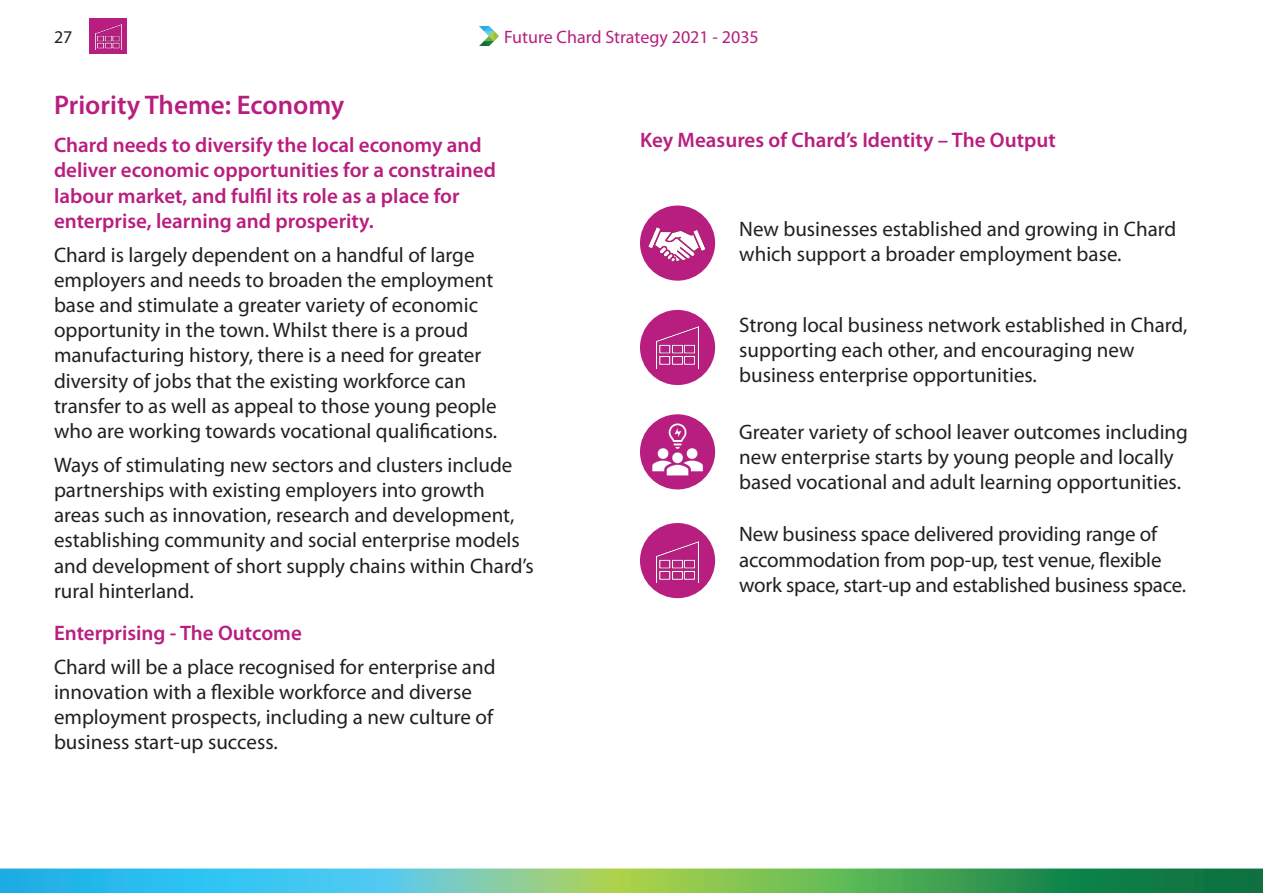
<style>
.page{position:relative;width:1263px;height:893px;background:#fff}
.page>*{position:absolute;margin:0;border:0;box-sizing:border-box;transform-origin:0 0}
.t1{font:600 27px "Myriad Pro";color:#b81e7f}
.t2{font:21px/25.2px "Myriad Pro";color:#231f20}
.t3{font:600 21px/25.2px "Myriad Pro";color:#b81e7f}
.t4{font:18px "Myriad Pro";color:#b81e7f}
.t5{font:18px "Myriad Pro";color:#231f20}
</style>
<div class="page">
<img style="left:480px;top:27px;width:19px;height:18px">
<div style="left:89px;top:18px;width:37px;height:36px;background:#b81e7f"></div>
<svg style="left:0;top:868px;width:1263px;height:25px"></svg>
<div style="left:640px;top:206px;width:75px;height:75px;background:#b81e7f;border-radius:50%"></div>
<div style="left:640px;top:414px;width:75px;height:75px;background:#b81e7f;border-radius:50%"></div>
<div style="left:640px;top:310px;width:75px;height:75px;background:#b81e7f;border-radius:50%"></div>
<div style="left:640px;top:523px;width:75px;height:75px;background:#b81e7f;border-radius:50%"></div>
<img style="left:96px;top:25px;width:25px;height:24px">
<img style="left:645px;top:220px;width:65px;height:45px">
<img style="left:657px;top:327px;width:41px;height:41px">
<img style="left:657px;top:542px;width:41px;height:41px">
<img style="left:651px;top:423px;width:54px;height:55px">
<p class="t5" style="left:54px;top:25px;width:20px">27</p>
<p class="t4" style="left:504px;top:25px;width:256px">Future Chard Strategy 2021 - 2035</p>
<p class="t1" style="left:54px;top:88px;width:292px">Priority Theme: Economy</p>
<p class="t3" style="left:54px;top:132px;width:443px">Chard needs to diversify the local economy and deliver economic opportunities for a constrained labour market, and fulfil its role as a place for enterprise, learning and prosperity.</p>
<p class="t2" style="left:54px;top:242px;width:445px">Chard is largely dependent on a handful of large employers and needs to broaden the employment base and stimulate a greater variety of economic opportunity in the town. Whilst there is a proud manufacturing history, there is a need for greater diversity of jobs that the existing workforce can transfer to as well as appeal to those young people who are working towards vocational qualifications.</p>
<p class="t2" style="left:54px;top:452px;width:481px">Ways of stimulating new sectors and clusters include partnerships with existing employers into growth areas such as innovation, research and development, establishing community and social enterprise models and development of short supply chains within Chard’s rural hinterland.</p>
<p class="t3" style="left:54px;top:620px;width:249px">Enterprising - The Outcome</p>
<p class="t2" style="left:54px;top:654px;width:443px">Chard will be a place recognised for enterprise and innovation with a flexible workforce and diverse employment prospects, including a new culture of business start-up success.</p>
<p class="t3" style="left:640px;top:126px;width:417px">Key Measures of Chard’s Identity – The Output</p>
<p class="t2" style="left:739px;top:216px;width:439px">New businesses established and growing in Chard which support a broader employment base.</p>
<p class="t2" style="left:739px;top:312px;width:450px">Strong local business network established in Chard, supporting each other, and encouraging new business enterprise opportunities.</p>
<p class="t2" style="left:739px;top:419px;width:450px">Greater variety of school leaver outcomes including new enterprise starts by young people and locally based vocational and adult learning opportunities.</p>
<p class="t2" style="left:739px;top:521px;width:448px">New business space delivered providing range of accommodation from pop-up, test venue, flexible work space, start-up and established business space.</p>
</div>
